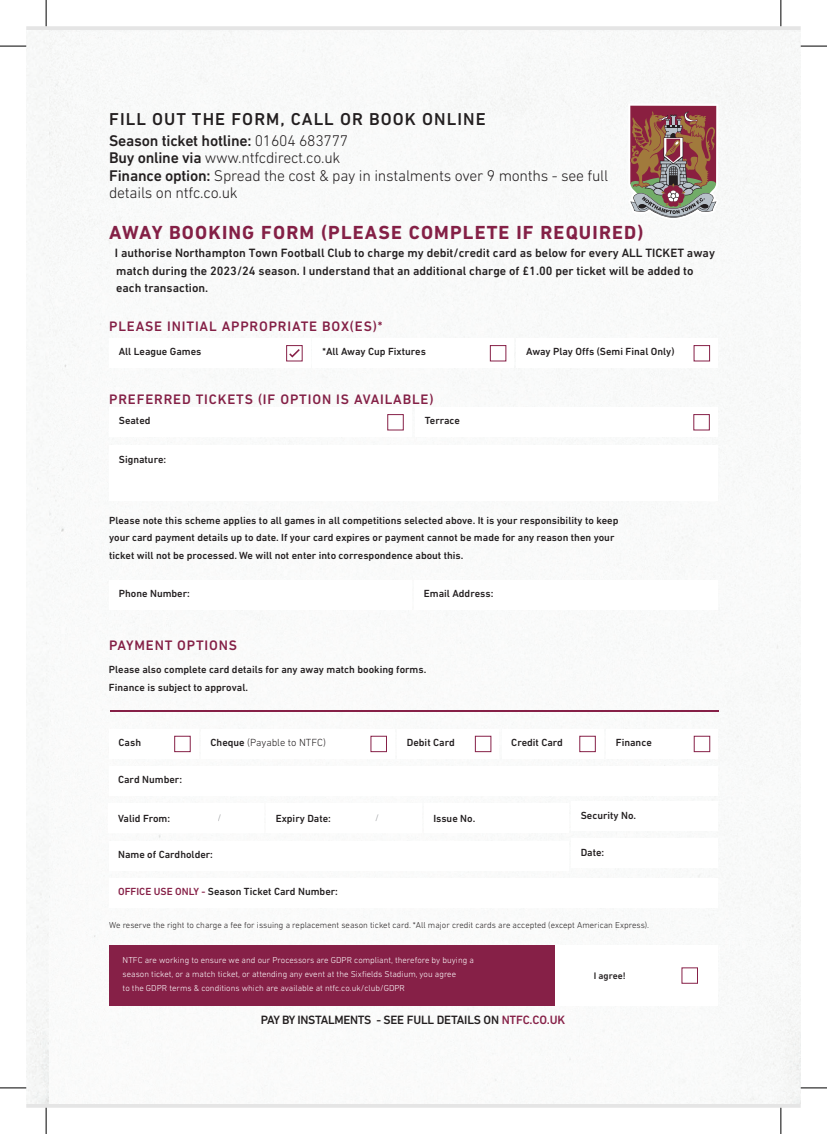
<style>
.page{position:relative;width:827px;height:1134px;background:#fff}
.page>*{position:absolute;margin:0;border:0;box-sizing:border-box;transform-origin:0 0}
.t1{font:700 19.25px "DIN Next LT Pro";letter-spacing:.06em;color:#842046}
.t2{font:500 17.5px "DIN Next LT Pro";letter-spacing:.06em;color:#231f20}
.t3{font:300 15.75px/17.5px "DIN Next LT Pro";letter-spacing:-.015em;color:#231f20}
.t4{font:500 14px "DIN Next LT Pro";letter-spacing:.06em;color:#842046}
.t5{font:500 12.25px/17.5px "DIN Next LT Pro";color:#231f20}
.t6{font:500 10.5px/17.5px "DIN Next LT Pro";color:#231f20}
.t7{font:300 10.5px "DIN Next LT Pro";color:#231f20}
.t8{font:500 9.62px "DIN Next LT Pro";color:#231f20}
.t9{font:300 9.62px "DIN Next LT Pro";color:#939598}
.t10{font:300 8.75px/14px "DIN Next LT Pro";color:#fff}
.t11{font:300 8.75px "DIN Next LT Pro";color:#231f20}
.s1{font-weight:500}
.s2{color:#862047}
</style>
<div class="page">
<img style="left:26px;top:30px;width:774px;height:1074px">
<div style="left:313px;top:338px;width:201px;height:30px;background:#fff"></div>
<div style="left:489px;top:345px;width:17px;height:16px;border:1px solid #862047"></div>
<div style="left:109px;top:338px;width:201px;height:30px;background:#fff"></div>
<div style="left:286px;top:345px;width:16px;height:16px;border:1px solid #862047"></div>
<div style="left:516px;top:338px;width:201px;height:30px;background:#fff"></div>
<div style="left:693px;top:345px;width:17px;height:16px;border:1px solid #862047"></div>
<svg style="left:289px;top:349px;width:11px;height:9px"></svg>
<div style="left:109px;top:407px;width:302px;height:30px;background:#fff"></div>
<div style="left:387px;top:414px;width:16px;height:16px;border:1px solid #862047"></div>
<div style="left:415px;top:407px;width:302px;height:30px;background:#fff"></div>
<div style="left:109px;top:446px;width:608px;height:55px;background:#fff"></div>
<div style="left:109px;top:580px;width:302px;height:30px;background:#fff"></div>
<div style="left:414px;top:580px;width:303px;height:30px;background:#fff"></div>
<div style="left:109px;top:729px;width:89px;height:30px;background:#fff"></div>
<div style="left:174px;top:736px;width:17px;height:16px;border:1px solid #862047"></div>
<div style="left:201px;top:729px;width:193px;height:30px;background:#fff"></div>
<div style="left:370px;top:736px;width:17px;height:16px;border:1px solid #862047"></div>
<div style="left:397px;top:729px;width:102px;height:30px;background:#fff"></div>
<div style="left:475px;top:736px;width:16px;height:16px;border:1px solid #862047"></div>
<div style="left:501px;top:729px;width:102px;height:30px;background:#fff"></div>
<div style="left:579px;top:736px;width:16px;height:16px;border:1px solid #862047"></div>
<div style="left:606px;top:729px;width:111px;height:30px;background:#fff"></div>
<div style="left:693px;top:736px;width:17px;height:16px;border:1px solid #862047"></div>
<hr style="left:110px;top:710px;width:608px;height:2px;background:#862047">
<div style="left:109px;top:766px;width:608px;height:30px;background:#fff"></div>
<div style="left:109px;top:804px;width:155px;height:29px;background:#fff"></div>
<div style="left:424px;top:804px;width:145px;height:29px;background:#fff"></div>
<div style="left:571px;top:801px;width:146px;height:30px;background:#fff"></div>
<div style="left:266px;top:804px;width:155px;height:29px;background:#fff"></div>
<div style="left:109px;top:841px;width:460px;height:29px;background:#fff"></div>
<div style="left:571px;top:838px;width:146px;height:30px;background:#fff"></div>
<div style="left:109px;top:878px;width:608px;height:29px;background:#fff"></div>
<div style="left:109px;top:945px;width:446px;height:61px;background:#862047"></div>
<div style="left:555px;top:945px;width:162px;height:61px;background:#fff"></div>
<svg style="left:628px;top:104px;width:90px;height:116px"></svg>
<svg style="left:0;top:46px;width:26px;height:1px"></svg>
<svg style="left:800px;top:46px;width:26px;height:1px"></svg>
<svg style="left:0;top:1088px;width:26px;height:1px"></svg>
<svg style="left:800px;top:1088px;width:26px;height:1px"></svg>
<svg style="left:46px;top:0;width:1px;height:26px"></svg>
<svg style="left:46px;top:1108px;width:1px;height:26px"></svg>
<svg style="left:780px;top:0;width:1px;height:26px"></svg>
<svg style="left:780px;top:1108px;width:1px;height:26px"></svg>
<h2 class="t2" style="left:109px;top:108px;width:378px">FILL OUT THE FORM, CALL OR BOOK ONLINE</h2>
<h3 class="t3" style="left:109px;top:131px;width:500px"><span class="s1">Season ticket hotline:</span> 01604 683777<br><span class="s1">Buy online via</span> www.ntfcdirect.co.uk<br><span class="s1">Finance option:</span> Spread the cost &amp; pay in instalments over 9 months - see full details on ntfc.co.uk</h3>
<h1 class="t1" style="left:109px;top:221px;width:535px">AWAY BOOKING FORM (PLEASE COMPLETE IF REQUIRED)</h1>
<p class="t5" style="left:115px;top:244px;width:601px">I authorise Northampton Town Football Club to charge my debit/credit card as below for every ALL TICKET away match during the 2023/24 season. I understand that an additional charge of £1.00 per ticket will be added to each transaction.</p>
<h3 class="t4" style="left:109px;top:318px;width:275px">PLEASE INITIAL APPROPRIATE BOX(ES)*</h3>
<p class="t6" style="left:119px;top:343px;width:84px">All League Games</p>
<p class="t6" style="left:322px;top:343px;width:105px">*All Away Cup Fixtures</p>
<p class="t6" style="left:526px;top:343px;width:150px">Away Play Offs (Semi Final Only)</p>
<h3 class="t4" style="left:109px;top:391px;width:326px">PREFERRED TICKETS (IF OPTION IS AVAILABLE)</h3>
<p class="t6" style="left:119px;top:412px;width:33px">Seated</p>
<p class="t6" style="left:425px;top:412px;width:37px">Terrace</p>
<p class="t6" style="left:119px;top:450px;width:49px">Signature:</p>
<p class="t6" style="left:109px;top:511px;width:510px">Please note this scheme applies to all games in all competitions selected above. It is your responsibility to keep your card payment details up to date. If your card expires or payment cannot be made for any reason then your ticket will not be processed. We will not enter into correspondence about this.</p>
<p class="t6" style="left:119px;top:585px;width:73px">Phone Number:</p>
<p class="t6" style="left:424px;top:585px;width:71px">Email Address:</p>
<h3 class="t4" style="left:109px;top:637px;width:129px">PAYMENT OPTIONS</h3>
<p class="t6" style="left:109px;top:661px;width:319px">Please also complete card details for any away match booking forms.<br>Finance is subject to approval.</p>
<p class="t6" style="left:119px;top:733px;width:24px">Cash</p>
<p class="t7" style="left:210px;top:736px;width:117px"><span class="s1">Cheque</span> (Payable to NTFC)</p>
<p class="t6" style="left:407px;top:733px;width:49px">Debit Card</p>
<p class="t6" style="left:511px;top:733px;width:53px">Credit Card</p>
<p class="t6" style="left:615px;top:733px;width:38px">Finance</p>
<p class="t6" style="left:118px;top:771px;width:65px">Card Number:</p>
<p class="t6" style="left:118px;top:809px;width:54px">Valid From:</p>
<p class="t9" style="left:217px;top:812px;width:5px">/</p>
<p class="t6" style="left:276px;top:809px;width:57px">Expiry Date:</p>
<p class="t9" style="left:375px;top:812px;width:5px">/</p>
<p class="t6" style="left:433px;top:809px;width:43px">Issue No.</p>
<p class="t6" style="left:580px;top:807px;width:57px">Security No.</p>
<p class="t6" style="left:118px;top:845px;width:96px">Name of Cardholder:</p>
<p class="t6" style="left:580px;top:844px;width:25px">Date:</p>
<p class="t6" style="left:118px;top:882px;width:221px"><span class="s2">OFFICE USE ONLY -</span> Season Ticket Card Number:</p>
<p class="t11" style="left:109px;top:920px;width:541px">We reserve the right to charge a fee for issuing a replacement season ticket card. *All major credit cards are accepted (except American Express).</p>
<p class="t10" style="left:123px;top:953px;width:353px">NTFC are working to ensure we and our Processors are GDPR compliant, therefore by buying a season ticket, or a match ticket, or attending any event at the Sixfields Stadium, you agree<br>to the GDPR terms &amp; conditions which are available at ntfc.co.uk/club/GDPR</p>
<p class="t5" style="left:261px;top:1011px;width:306px">PAY BY INSTALMENTS - SEE FULL DETAILS ON <span class="s2">NTFC.CO.UK</span></p>
<p class="t8" style="left:593px;top:970px;width:33px">I agree!</p>
</div>
